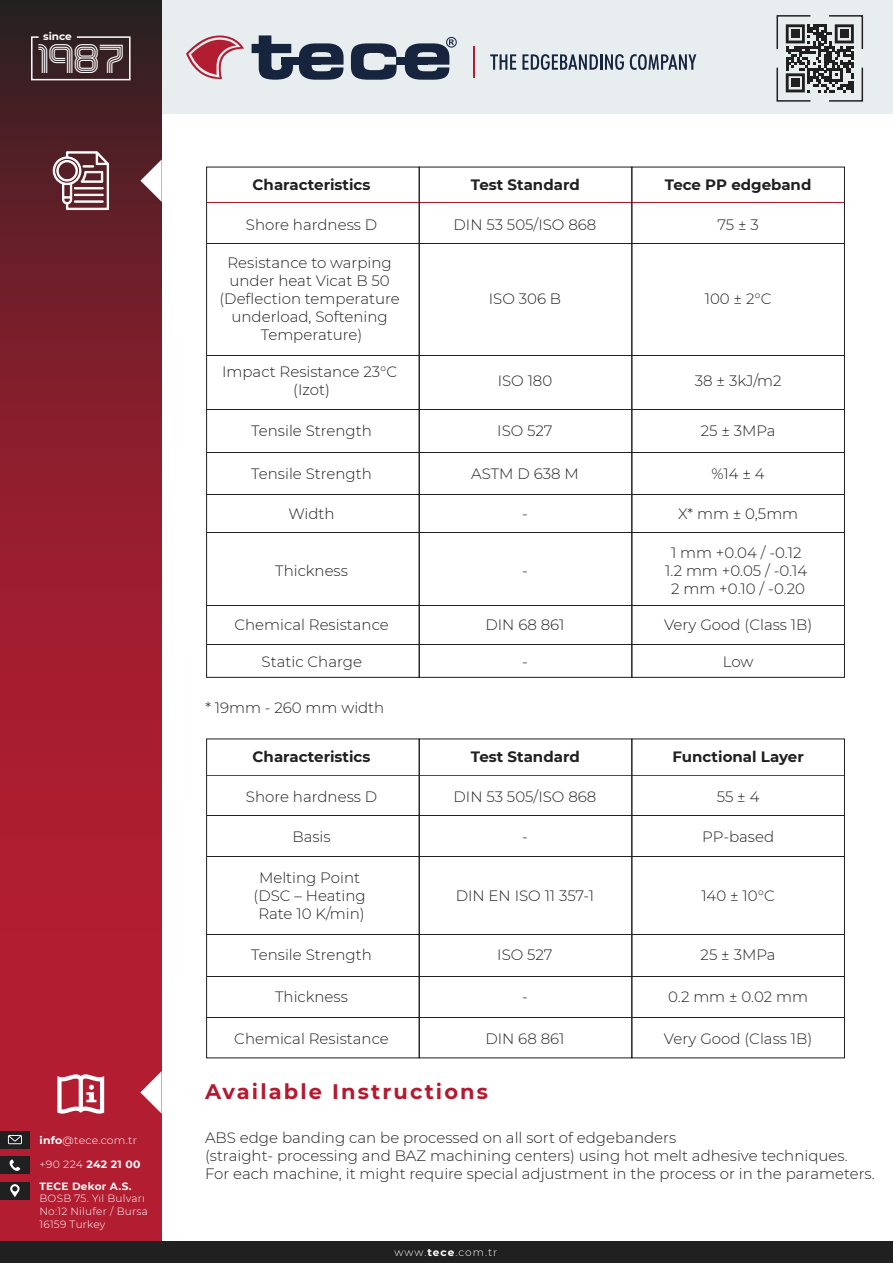
<style>
.page{position:relative;width:893px;height:1263px;background:#e8edef}
.page>*{position:absolute;margin:0;border:0;box-sizing:border-box;transform-origin:0 0}
.t1{font:42px "Incopins Clusters";color:#fff}
.t2{font:700 21px "Montserrat";letter-spacing:.1em;color:#b41930}
.t3{font:300 15px/18px "Montserrat";color:#202020;text-align:center}
.t4{font:700 15px "Montserrat";color:#202020}
.t5{font:300 10.5px/12.6px "Montserrat";letter-spacing:.025em;color:#fff}
.t6{font:700 10.5px "Montserrat";letter-spacing:.025em;color:#fff}
.t7{font:300 10.5px "Montserrat";letter-spacing:.025em;color:#fff;scale:1.04 1}
.t8{font:700 10.5px "Montserrat";letter-spacing:.025em;color:#fff;scale:1.04 1}
.s1{font-weight:700}
.s2{font-weight:300}
</style>
<div class="page">
<div style="left:0;top:115px;width:893px;height:1148px;background:#fff"></div>
<svg style="left:0;top:0;width:162px;height:1242px;background:#901d2d"></svg>
<hr style="left:473px;top:47px;width:2px;height:31px;background:#b31d31">
<svg style="left:490px;top:54px;width:26px;height:16px"></svg>
<svg style="left:522px;top:54px;width:102px;height:16px"></svg>
<svg style="left:630px;top:54px;width:66px;height:16px"></svg>
<svg style="left:252px;top:35px;width:41px;height:45px"></svg>
<svg style="left:299px;top:43px;width:45px;height:37px"></svg>
<svg style="left:351px;top:43px;width:46px;height:37px"></svg>
<svg style="left:405px;top:37px;width:52px;height:43px"></svg>
<div style="left:397px;top:57px;width:31px;height:8px;background:#16243e"></div>
<div style="left:282px;top:57px;width:39px;height:8px;background:#16243e"></div>
<svg style="left:186px;top:35px;width:58px;height:45px"></svg>
<svg style="left:30px;top:36px;width:101px;height:45px;background:#453134"></svg>
<svg style="left:776px;top:15px;width:88px;height:87px"></svg>
<div style="left:0;top:1242px;width:893px;height:21px;background:#202020"></div>
<hr style="left:207px;top:202px;width:637px;height:1px;background:#b31d31">
<hr style="left:207px;top:243px;width:637px;height:1px;background:#202020">
<hr style="left:207px;top:355px;width:637px;height:1px;background:#202020">
<hr style="left:207px;top:409px;width:637px;height:1px;background:#202020">
<hr style="left:207px;top:452px;width:637px;height:1px;background:#202020">
<hr style="left:207px;top:494px;width:637px;height:1px;background:#202020">
<hr style="left:207px;top:532px;width:637px;height:1px;background:#202020">
<hr style="left:207px;top:605px;width:637px;height:1px;background:#202020">
<hr style="left:207px;top:645px;width:637px;height:1px;background:#202020">
<div style="left:206px;top:167px;width:213px;height:510px;border:1px solid #1d1d1b"></div>
<div style="left:419px;top:167px;width:213px;height:510px;border:1px solid #1d1d1b"></div>
<div style="left:632px;top:167px;width:213px;height:510px;border:1px solid #1d1d1b"></div>
<hr style="left:207px;top:775px;width:637px;height:1px;background:#b31d31">
<hr style="left:207px;top:816px;width:637px;height:1px;background:#202020">
<hr style="left:207px;top:856px;width:637px;height:1px;background:#202020">
<hr style="left:207px;top:934px;width:637px;height:1px;background:#202020">
<hr style="left:207px;top:1017px;width:637px;height:1px;background:#202020">
<hr style="left:207px;top:976px;width:638px;height:1px;background:#202020">
<div style="left:206px;top:739px;width:213px;height:319px;border:1px solid #1d1d1b"></div>
<div style="left:419px;top:739px;width:213px;height:319px;border:1px solid #1d1d1b"></div>
<div style="left:632px;top:739px;width:213px;height:319px;border:1px solid #1d1d1b"></div>
<svg style="left:140px;top:159px;width:22px;height:43px"></svg>
<svg style="left:52px;top:150px;width:57px;height:60px"></svg>
<svg style="left:140px;top:1071px;width:22px;height:43px"></svg>
<svg style="left:57px;top:1074px;width:47px;height:40px"></svg>
<div style="left:0;top:1157px;width:30px;height:17px;background:#202020"></div>
<svg style="left:10px;top:1159px;width:10px;height:12px"></svg>
<div style="left:0;top:1131px;width:30px;height:17px;background:#202020"></div>
<svg style="left:8px;top:1135px;width:14px;height:9px"></svg>
<div style="left:0;top:1182px;width:30px;height:17px;background:#202020"></div>
<svg style="left:10px;top:1184px;width:10px;height:13px"></svg>
<p class="t6" style="left:43px;top:29px;width:30px">since</p>
<h1 class="t1" style="left:38px;top:44px;width:88px">1987</h1>
<p class="t7" style="left:39px;top:1133px;width:95px"><span class="s1">info</span>@tece.com.tr</p>
<p class="t6" style="left:39px;top:1178px;width:94px">TECE Dekor A.S.</p>
<p class="t5" style="left:39px;top:1192px;width:110px">BOSB 75. Yıl Bulvarı<br>No:12 Nilufer / Bursa<br>16159 Turkey</p>
<p class="t8" style="left:39px;top:1157px;width:99px"><span class="s2">+90 224</span> 242 21 00</p>
<p class="t4" style="left:253px;top:173px;width:119px">Characteristics</p>
<p class="t3" style="left:246px;top:215px;width:133px">Shore hardness D</p>
<p class="t3" style="left:454px;top:215px;width:144px">DIN 53 505/ISO 868</p>
<p class="t3" style="left:717px;top:215px;width:43px">75 ± 3</p>
<p class="t3" style="left:219px;top:253px;width:182px">Resistance to warping under heat Vicat B 50 (Deflection temperature underload, Softening<br>Temperature)</p>
<p class="t3" style="left:222px;top:362px;width:177px">Impact Resistance 23°C (Izot)</p>
<p class="t3" style="left:251px;top:421px;width:122px">Tensile Strength</p>
<p class="t3" style="left:251px;top:464px;width:122px">Tensile Strength</p>
<p class="t3" style="left:289px;top:504px;width:47px">Width</p>
<p class="t4" style="left:471px;top:173px;width:110px">Test Standard</p>
<p class="t4" style="left:665px;top:173px;width:148px">Tece PP edgeband</p>
<p class="t3" style="left:489px;top:289px;width:74px">ISO 306 B</p>
<p class="t3" style="left:705px;top:289px;width:68px">100 ± 2°C</p>
<p class="t3" style="left:695px;top:371px;width:88px">38 ± 3kJ/m2</p>
<p class="t3" style="left:701px;top:421px;width:77px">25 ± 3MPa</p>
<p class="t3" style="left:712px;top:464px;width:55px">%14 ± 4</p>
<p class="t3" style="left:678px;top:504px;width:122px">X* mm ± 0,5mm</p>
<p class="t3" style="left:498px;top:371px;width:56px">ISO 180</p>
<p class="t3" style="left:497px;top:421px;width:57px">ISO 527</p>
<p class="t3" style="left:471px;top:464px;width:109px">ASTM D 638 M</p>
<p class="t3" style="left:522px;top:504px;width:7px">-</p>
<p class="t3" style="left:275px;top:561px;width:74px">Thickness</p>
<p class="t3" style="left:234px;top:615px;width:156px">Chemical Resistance</p>
<p class="t3" style="left:262px;top:652px;width:102px">Static Charge</p>
<p class="t3" style="left:205px;top:698px;width:180px">* 19mm - 260 mm width</p>
<p class="t3" style="left:522px;top:561px;width:7px">-</p>
<p class="t3" style="left:485px;top:615px;width:81px">DIN 68 861</p>
<p class="t3" style="left:522px;top:652px;width:7px">-</p>
<p class="t3" style="left:665px;top:543px;width:143px">1 mm +0.04 / -0.12<br>1.2 mm +0.05 / -0.14<br>2 mm +0.10 / -0.20</p>
<p class="t3" style="left:664px;top:615px;width:150px">Very Good (Class 1B)</p>
<p class="t3" style="left:723px;top:652px;width:32px">Low</p>
<p class="t4" style="left:253px;top:746px;width:119px">Characteristics</p>
<p class="t3" style="left:246px;top:787px;width:133px">Shore hardness D</p>
<p class="t3" style="left:454px;top:787px;width:144px">DIN 53 505/ISO 868</p>
<p class="t3" style="left:717px;top:787px;width:44px">55 ± 4</p>
<p class="t3" style="left:292px;top:827px;width:40px">Basis</p>
<p class="t3" style="left:254px;top:868px;width:114px">Melting Point (DSC – Heating<br>Rate 10 K/min)</p>
<p class="t4" style="left:471px;top:746px;width:110px">Test Standard</p>
<p class="t4" style="left:672px;top:746px;width:133px">Functional Layer</p>
<p class="t3" style="left:702px;top:827px;width:74px">PP-based</p>
<p class="t3" style="left:522px;top:827px;width:7px">-</p>
<p class="t3" style="left:456px;top:886px;width:140px">DIN EN ISO 11 357-1</p>
<p class="t3" style="left:701px;top:886px;width:75px">140 ± 10°C</p>
<p class="t3" style="left:251px;top:945px;width:122px">Tensile Strength</p>
<p class="t3" style="left:275px;top:987px;width:74px">Thickness</p>
<p class="t3" style="left:234px;top:1029px;width:156px">Chemical Resistance</p>
<p class="t3" style="left:497px;top:945px;width:57px">ISO 527</p>
<p class="t3" style="left:701px;top:945px;width:77px">25 ± 3MPa</p>
<p class="t3" style="left:522px;top:987px;width:7px">-</p>
<p class="t3" style="left:668px;top:987px;width:141px">0.2 mm ± 0.02 mm</p>
<p class="t3" style="left:485px;top:1029px;width:81px">DIN 68 861</p>
<p class="t3" style="left:664px;top:1029px;width:150px">Very Good (Class 1B)</p>
<h2 class="t2" style="left:205px;top:1077px;width:284px">Available Instructions</h2>
<p class="t3" style="left:205px;top:1128px;width:671px;text-align:left">ABS edge banding can be processed on all sort of edgebanders<br>(straight- processing and BAZ machining centers) using hot melt adhesive techniques.<br>For each machine, it might require special adjustment in the process or in the parameters.</p>
<p class="t5" style="left:394px;top:1246px;width:104px">www.<span class="s1">tece</span>.com.tr</p>
</div>
